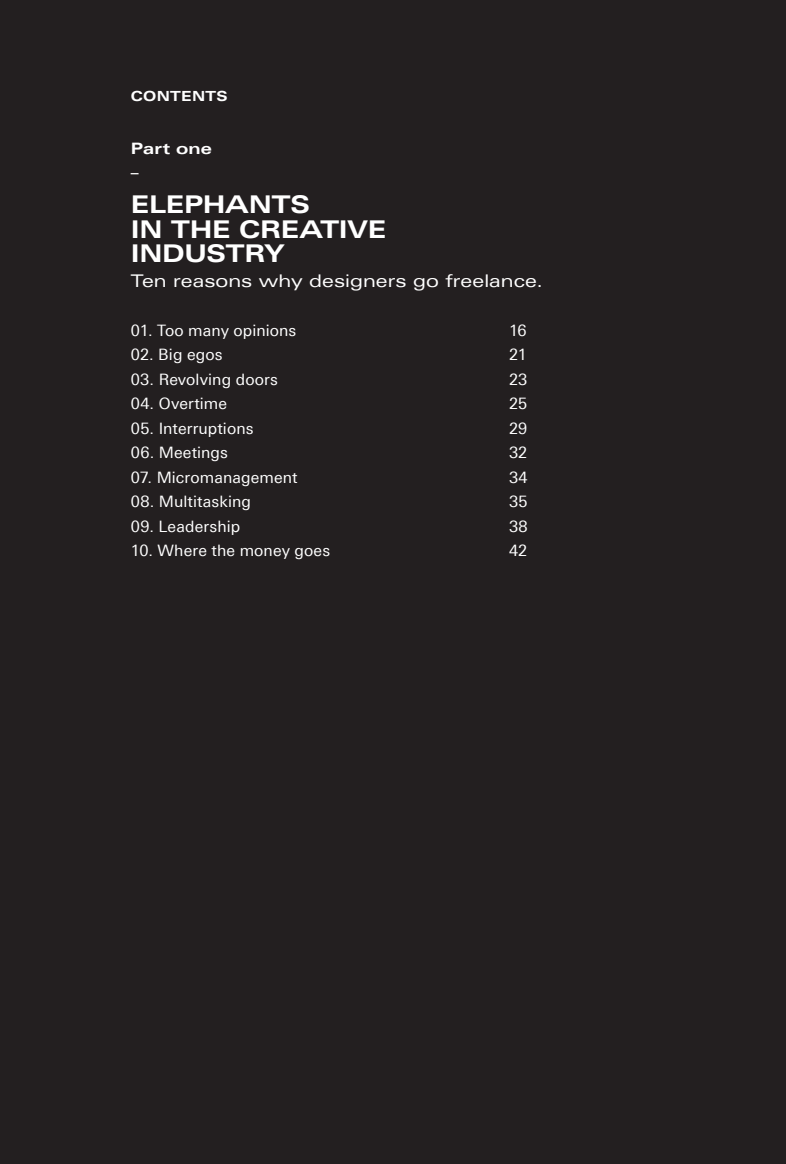
<style>
.page{position:relative;width:786px;height:1164px;background:#231f20}
.page>*{position:absolute;margin:0;border:0;box-sizing:border-box;transform-origin:0 0}
.t1{font:700 expanded 24.5px/24.5px "Univers Next Pro";letter-spacing:-.01em;color:#fff}
.t2{font:expanded 17.5px "Univers Next Pro";letter-spacing:.005em;color:#fff}
.t3{font:15.75px "Univers Next Pro";letter-spacing:.005em;color:#fff}
.t4{font:700 expanded 15.75px "Univers Next Pro";letter-spacing:.005em;color:#fff}
.t5{font:expanded 15.75px "Univers Next Pro";color:#fff}
.t6{font:700 expanded 14px "Univers Next Pro";letter-spacing:.02em;color:#fff}
</style>
<div class="page">
<p class="t6" style="left:131px;top:88px;width:98px">CONTENTS</p>
<p class="t4" style="left:131px;top:139px;width:82px">Part one</p>
<p class="t5" style="left:131px;top:163px;width:9px">–</p>
<p class="t1" style="left:131px;top:192px;width:257px">ELEPHANTS<br>IN THE CREATIVE<br>INDUSTRY</p>
<p class="t2" style="left:131px;top:270px;width:414px">Ten reasons why designers go freelance.</p>
<p class="t3" style="left:131px;top:321px;width:167px">01. Too many opinions</p>
<p class="t3" style="left:509px;top:321px;width:19px">16</p>
<p class="t3" style="left:131px;top:345px;width:93px">02. Big egos</p>
<p class="t3" style="left:509px;top:345px;width:19px">21</p>
<p class="t3" style="left:131px;top:370px;width:149px">03. Revolving doors</p>
<p class="t3" style="left:509px;top:370px;width:20px">23</p>
<p class="t3" style="left:131px;top:394px;width:98px">04. Overtime</p>
<p class="t3" style="left:509px;top:394px;width:20px">25</p>
<p class="t3" style="left:131px;top:419px;width:124px">05. Interruptions</p>
<p class="t3" style="left:509px;top:419px;width:20px">29</p>
<p class="t3" style="left:131px;top:443px;width:99px">06. Meetings</p>
<p class="t3" style="left:509px;top:443px;width:20px">32</p>
<p class="t3" style="left:131px;top:468px;width:168px">07. Micromanagement</p>
<p class="t3" style="left:509px;top:468px;width:20px">34</p>
<p class="t3" style="left:131px;top:492px;width:122px">08. Multitasking</p>
<p class="t3" style="left:509px;top:492px;width:20px">35</p>
<p class="t3" style="left:131px;top:517px;width:111px">09. Leadership</p>
<p class="t3" style="left:509px;top:517px;width:20px">38</p>
<p class="t3" style="left:131px;top:541px;width:201px">10. Where the money goes</p>
<p class="t3" style="left:509px;top:541px;width:20px">42</p>
</div>
